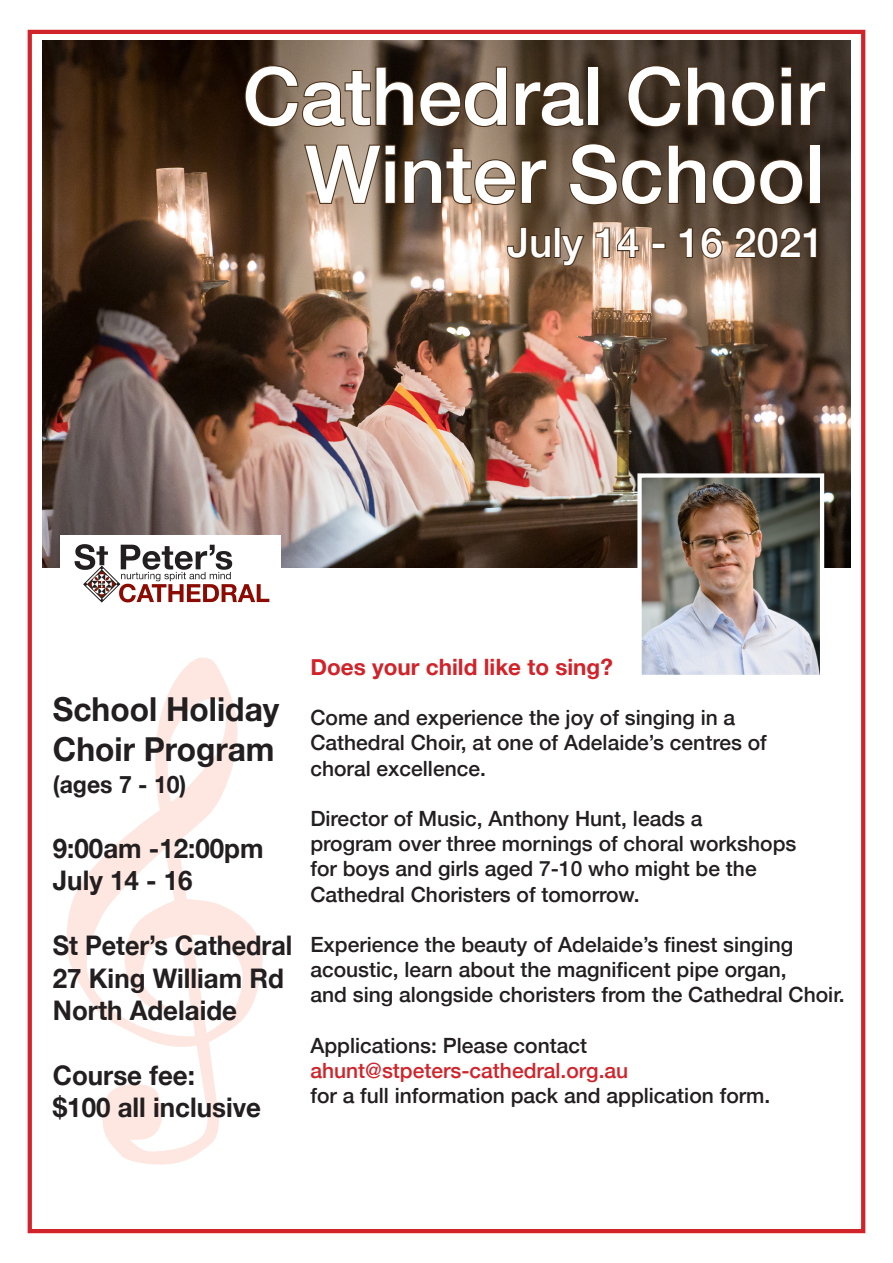
<style>
.page{position:relative;width:893px;height:1263px;background:#fff}
.page>*{position:absolute;margin:0;border:0;box-sizing:border-box;transform-origin:0 0}
.t1{font:500 80.1px "Helvetica Neue";color:#fff}
.t2{font:500 40.5px "Helvetica Neue";color:#fff}
.t3{font:700 33px "Helvetica Neue";color:#231f20;scale:.96 1}
.t4{font:700 27px "Helvetica Neue";color:#231f20;scale:.96 1}
.t5{font:700 27px "Helvetica Neue";color:#231f20;scale:.93 1}
.t6{font:700 24px "Helvetica Neue";color:#231f20;scale:.96 1}
.t7{font:700 22.5px "Helvetica Neue";color:#d1232a}
.t8{font:500 21px "Helvetica Neue";color:#231f20}
.t9{font:500 21px "Helvetica Neue";color:#d1232a}
</style>
<div class="page">
<div style="left:28px;top:30px;width:837px;height:1203px;border:4px solid #d1232a"></div>
<img style="left:43px;top:40px;width:807px;height:528px">
<svg style="left:244px;top:64px;width:264px;height:65px;background:#614e3d"></svg>
<svg style="left:514px;top:80px;width:71px;height:49px;background:#4d3a28"></svg>
<div style="left:588px;top:67px;width:11px;height:59px;border:2px solid #492f18"></div>
<svg style="left:626px;top:64px;width:167px;height:64px;background:#3d2e21"></svg>
<svg style="left:799px;top:80px;width:28px;height:47px"></svg>
<svg style="left:303px;top:144px;width:94px;height:61px;background:#8c7661"></svg>
<svg style="left:403px;top:147px;width:145px;height:59px;background:#6e5945"></svg>
<svg style="left:568px;top:142px;width:236px;height:64px;background:#4b3a2b"></svg>
<div style="left:809px;top:145px;width:11px;height:59px;border:2px solid #492f18"></div>
<svg style="left:506px;top:226px;width:46px;height:34px;background:#6d523a"></svg>
<div style="left:554px;top:227px;width:7px;height:31px;border:2px solid #492f18"></div>
<svg style="left:559px;top:234px;width:27px;height:33px"></svg>
<svg style="left:594px;top:226px;width:46px;height:33px;background:#ab8c75"></svg>
<div style="left:652px;top:243px;width:14px;height:6px;border:2px solid #492f18"></div>
<svg style="left:678px;top:225px;width:46px;height:35px;background:#6f5641"></svg>
<svg style="left:733px;top:225px;width:85px;height:35px;background:#533e2c"></svg>
<div style="left:60px;top:536px;width:221px;height:76px;background:#fff"></div>
<svg style="left:75px;top:544px;width:194px;height:58px"></svg>
<img style="left:642px;top:478px;width:177px;height:196px">
<div style="left:637px;top:473px;width:187px;height:206px;border:4px solid #fff"></div>
<svg style="left:67px;top:657px;width:196px;height:508px"></svg>
<p class="t1" style="left:243px;top:32px;width:583px">Cathedral Choir</p>
<p class="t1" style="left:305px;top:110px;width:521px">Winter School</p>
<p class="t2" style="left:507px;top:210px;width:318px">July 14 - 16 2021</p>
<p class="t3" style="left:53px;top:683px;width:237px">School Holiday</p>
<p class="t3" style="left:53px;top:723px;width:232px">Choir Program</p>
<p class="t6" style="left:53px;top:766px;width:141px">(ages 7 - 10)</p>
<p class="t4" style="left:53px;top:827px;width:221px">9:00am -12:00pm</p>
<p class="t4" style="left:53px;top:859px;width:147px">July 14 - 16</p>
<p class="t5" style="left:53px;top:924px;width:259px">St Peter’s Cathedral</p>
<p class="t4" style="left:53px;top:957px;width:242px">27 King William Rd</p>
<p class="t4" style="left:53px;top:989px;width:193px">North Adelaide</p>
<p class="t4" style="left:53px;top:1054px;width:150px">Course fee:</p>
<p class="t4" style="left:53px;top:1086px;width:218px">$100 all inclusive</p>
<p class="t7" style="left:310px;top:649px;width:304px">Does your child like to sing?</p>
<p class="t8" style="left:310px;top:701px;width:426px">Come and experience the joy of singing in a</p>
<p class="t8" style="left:310px;top:726px;width:458px">Cathedral Choir, at one of Adelaide’s centres of</p>
<p class="t8" style="left:310px;top:751px;width:177px">choral excellence.</p>
<p class="t8" style="left:310px;top:801px;width:394px">Director of Music, Anthony Hunt, leads a</p>
<p class="t8" style="left:310px;top:827px;width:487px">program over three mornings of choral workshops</p>
<p class="t8" style="left:310px;top:852px;width:448px">for boys and girls aged 7-10 who might be the</p>
<p class="t8" style="left:310px;top:877px;width:331px">Cathedral Choristers of tomorrow.</p>
<p class="t8" style="left:310px;top:927px;width:484px">Experience the beauty of Adelaide’s finest singing</p>
<p class="t8" style="left:310px;top:953px;width:478px">acoustic, learn about the magnificent pipe organ,</p>
<p class="t8" style="left:310px;top:978px;width:536px">and sing alongside choristers from the Cathedral Choir.</p>
<p class="t8" style="left:310px;top:1028px;width:278px">Applications: Please contact</p>
<p class="t9" style="left:310px;top:1053px;width:319px">ahunt@stpeters-cathedral.org.au</p>
<p class="t8" style="left:310px;top:1079px;width:461px">for a full information pack and application form.</p>
</div>
